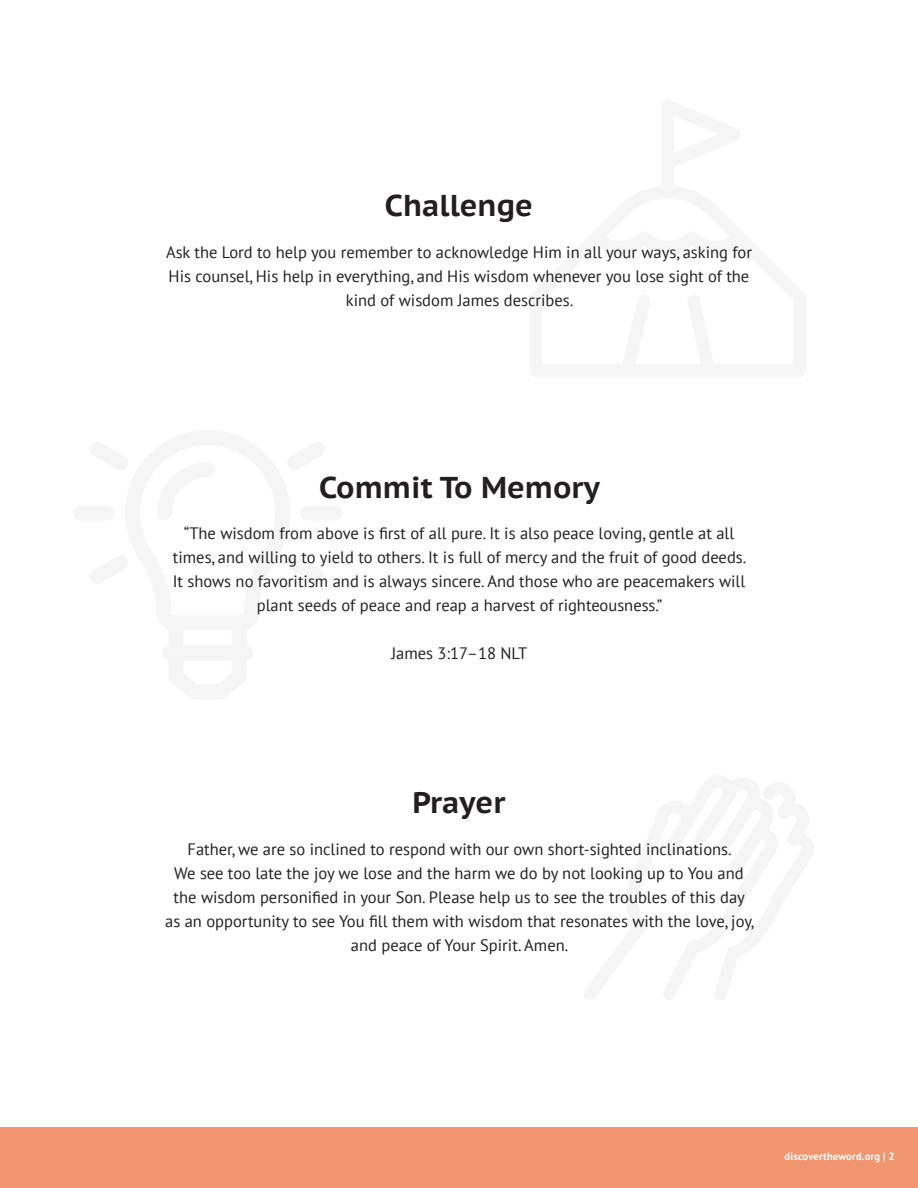
<style>
.page{position:relative;width:918px;height:1188px;background:#fff}
.page>*{position:absolute;margin:0;border:0;box-sizing:border-box;transform-origin:0 0}
.t1{font:700 30px "PT Sans Caption";color:#231f20}
.t2{font:16.5px/24px "PT Sans";color:#231f20;text-align:center}
.t3{font:700 10.5px "PT Sans";letter-spacing:.02em;color:#fff}
</style>
<div class="page">
<div style="left:0;top:1127px;width:918px;height:61px;background:#f29670"></div>
<div style="left:300px;top:505px;width:42px;height:15px;background:#f5f5f6;border-radius:7px"></div>
<div style="left:73px;top:505px;width:42px;height:15px;background:#f5f5f6;border-radius:7px"></div>
<p class="t1" style="left:385px;top:186px;width:150px">Challenge</p>
<p class="t2" style="left:166px;top:240px;width:587px">Ask the Lord to help you remember to acknowledge Him in all your ways, asking for<br>His counsel, His help in everything, and His wisdom whenever you lose sight of the kind of wisdom James describes.</p>
<p class="t1" style="left:319px;top:467px;width:282px">Commit To Memory</p>
<p class="t2" style="left:173px;top:521px;width:575px">“The wisdom from above is first of all pure. It is also peace loving, gentle at all times, and willing to yield to others. It is full of mercy and the fruit of good deeds.<br>It shows no favoritism and is always sincere. And those who are peacemakers will plant seeds of peace and reap a harvest of righteousness.”</p>
<p class="t2" style="left:391px;top:641px;width:137px">James 3:17–18 NLT</p>
<p class="t1" style="left:412px;top:782px;width:95px">Prayer</p>
<p class="t2" style="left:188px;top:837px;width:546px">Father, we are so inclined to respond with our own short-sighted inclinations.</p>
<p class="t2" style="left:165px;top:861px;width:590px">We see too late the joy we lose and the harm we do by not looking up to You and the wisdom personified in your Son. Please help us to see the troubles of this day as an opportunity to see You fill them with wisdom that resonates with the love, joy, and peace of Your Spirit. Amen.</p>
<p class="t3" style="left:785px;top:1149px;width:111px">discovertheword.org | 2</p>
</div>
